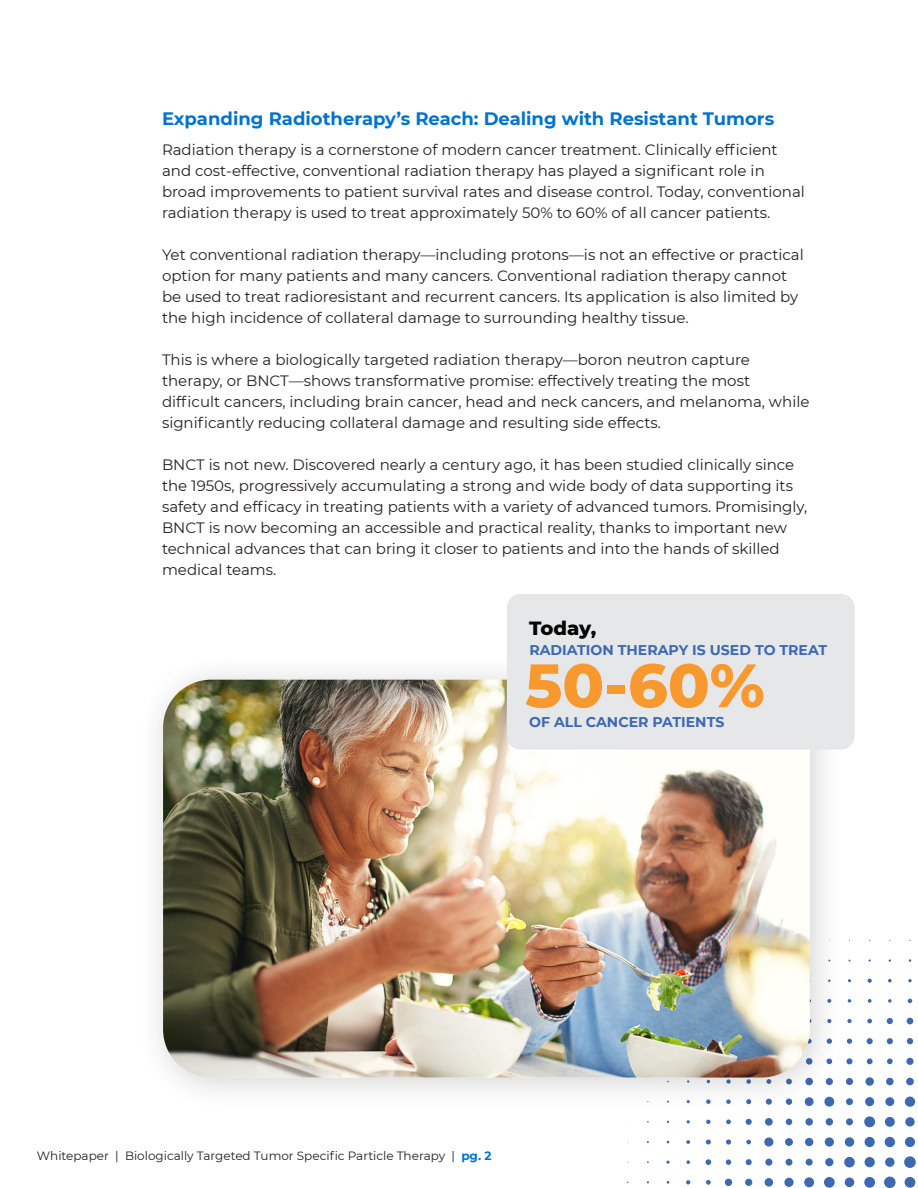
<style>
.page{position:relative;width:918px;height:1188px;background:#fff}
.page>*{position:absolute;margin:0;border:0;box-sizing:border-box;transform-origin:0 0}
.t1{font:800 61.2px "Montserrat";color:#f8992f}
.t2{font:800 19.5px "Montserrat";letter-spacing:-.005em;color:#050504}
.subhead{font:700 18px "Montserrat";color:#0073ce}
.t3{font:15px/21px "Montserrat";color:#231f20}
.t4{font:700 14.1px "Montserrat";color:#3d69b2}
.t5{font:12px "Montserrat";color:#231f20}
.s1{font-weight:700;color:#0073ce}
</style>
<div class="page">
<svg style="left:868px;top:979px;width:4px;height:4px"></svg>
<svg style="left:888px;top:979px;width:4px;height:3px"></svg>
<svg style="left:908px;top:979px;width:4px;height:3px"></svg>
<svg style="left:848px;top:999px;width:3px;height:4px"></svg>
<svg style="left:868px;top:999px;width:4px;height:4px"></svg>
<svg style="left:888px;top:999px;width:4px;height:4px"></svg>
<svg style="left:908px;top:999px;width:4px;height:4px"></svg>
<svg style="left:847px;top:1019px;width:5px;height:4px"></svg>
<svg style="left:867px;top:1019px;width:5px;height:4px"></svg>
<svg style="left:887px;top:1018px;width:6px;height:6px"></svg>
<svg style="left:907px;top:1018px;width:6px;height:6px"></svg>
<svg style="left:847px;top:1039px;width:5px;height:5px"></svg>
<svg style="left:867px;top:1038px;width:6px;height:6px"></svg>
<svg style="left:887px;top:1038px;width:6px;height:6px"></svg>
<svg style="left:907px;top:1038px;width:6px;height:6px"></svg>
<div style="left:846px;top:1058px;width:7px;height:6px;background:#3d69b2;border-radius:50%"></div>
<svg style="left:867px;top:1058px;width:6px;height:6px"></svg>
<svg style="left:887px;top:1059px;width:6px;height:5px"></svg>
<div style="left:906px;top:1058px;width:8px;height:7px;background:#3d69b2;border-radius:50%"></div>
<div style="left:846px;top:1078px;width:7px;height:7px;background:#3d69b2;border-radius:50%"></div>
<div style="left:865px;top:1077px;width:9px;height:9px;background:#3d69b2;border-radius:50%"></div>
<div style="left:886px;top:1078px;width:8px;height:7px;background:#3d69b2;border-radius:50%"></div>
<div style="left:906px;top:1078px;width:8px;height:7px;background:#3d69b2;border-radius:50%"></div>
<div style="left:846px;top:1098px;width:7px;height:7px;background:#3d69b2;border-radius:50%"></div>
<div style="left:865px;top:1097px;width:9px;height:9px;background:#3d69b2;border-radius:50%"></div>
<div style="left:885px;top:1097px;width:9px;height:9px;background:#3d69b2;border-radius:50%"></div>
<div style="left:905px;top:1097px;width:10px;height:10px;background:#3d69b2;border-radius:50%"></div>
<svg style="left:706px;top:1120px;width:5px;height:4px"></svg>
<svg style="left:726px;top:1119px;width:5px;height:5px"></svg>
<svg style="left:746px;top:1119px;width:6px;height:6px"></svg>
<div style="left:765px;top:1118px;width:8px;height:8px;background:#3d69b2;border-radius:50%"></div>
<svg style="left:786px;top:1119px;width:6px;height:6px"></svg>
<div style="left:805px;top:1118px;width:8px;height:8px;background:#3d69b2;border-radius:50%"></div>
<div style="left:826px;top:1118px;width:7px;height:8px;background:#3d69b2;border-radius:50%"></div>
<div style="left:846px;top:1118px;width:7px;height:7px;background:#3d69b2;border-radius:50%"></div>
<div style="left:864px;top:1116px;width:11px;height:11px;background:#3d69b2;border-radius:50%"></div>
<div style="left:885px;top:1117px;width:10px;height:10px;background:#3d69b2;border-radius:50%"></div>
<div style="left:905px;top:1117px;width:10px;height:10px;background:#3d69b2;border-radius:50%"></div>
<svg style="left:686px;top:1140px;width:4px;height:4px"></svg>
<svg style="left:706px;top:1140px;width:5px;height:5px"></svg>
<svg style="left:726px;top:1139px;width:5px;height:6px"></svg>
<svg style="left:746px;top:1140px;width:5px;height:4px"></svg>
<div style="left:764px;top:1137px;width:9px;height:10px;background:#3d69b2;border-radius:50%"></div>
<div style="left:785px;top:1138px;width:8px;height:8px;background:#3d69b2;border-radius:50%"></div>
<div style="left:805px;top:1138px;width:8px;height:8px;background:#3d69b2;border-radius:50%"></div>
<div style="left:825px;top:1137px;width:9px;height:10px;background:#3d69b2;border-radius:50%"></div>
<div style="left:845px;top:1137px;width:9px;height:10px;background:#3d69b2;border-radius:50%"></div>
<div style="left:865px;top:1137px;width:10px;height:10px;background:#3d69b2;border-radius:50%"></div>
<div style="left:885px;top:1137px;width:10px;height:10px;background:#3d69b2;border-radius:50%"></div>
<div style="left:905px;top:1137px;width:10px;height:10px;background:#3d69b2;border-radius:50%"></div>
<svg style="left:686px;top:1160px;width:4px;height:4px"></svg>
<svg style="left:706px;top:1159px;width:5px;height:6px"></svg>
<svg style="left:726px;top:1159px;width:5px;height:6px"></svg>
<svg style="left:746px;top:1159px;width:6px;height:6px"></svg>
<div style="left:765px;top:1159px;width:7px;height:7px;background:#3d69b2;border-radius:50%"></div>
<div style="left:786px;top:1159px;width:6px;height:7px;background:#3d69b2;border-radius:50%"></div>
<div style="left:806px;top:1159px;width:7px;height:7px;background:#3d69b2;border-radius:50%"></div>
<div style="left:825px;top:1158px;width:8px;height:8px;background:#3d69b2;border-radius:50%"></div>
<div style="left:844px;top:1157px;width:11px;height:10px;background:#3d69b2;border-radius:50%"></div>
<div style="left:865px;top:1157px;width:10px;height:10px;background:#3d69b2;border-radius:50%"></div>
<svg style="left:885px;top:1157px;width:10px;height:10px"></svg>
<div style="left:904px;top:1156px;width:12px;height:12px;background:#3d69b2;border-radius:50%"></div>
<svg style="left:686px;top:1180px;width:4px;height:4px"></svg>
<svg style="left:706px;top:1180px;width:5px;height:5px"></svg>
<div style="left:725px;top:1179px;width:7px;height:7px;background:#3d69b2;border-radius:50%"></div>
<div style="left:745px;top:1179px;width:7px;height:7px;background:#3d69b2;border-radius:50%"></div>
<div style="left:765px;top:1178px;width:8px;height:9px;background:#3d69b2;border-radius:50%"></div>
<div style="left:784px;top:1178px;width:10px;height:9px;background:#3d69b2;border-radius:50%"></div>
<div style="left:804px;top:1177px;width:10px;height:10px;background:#3d69b2;border-radius:50%"></div>
<div style="left:824px;top:1177px;width:11px;height:11px;background:#3d69b2;border-radius:50%"></div>
<div style="left:845px;top:1178px;width:9px;height:9px;background:#3d69b2;border-radius:50%"></div>
<div style="left:864px;top:1177px;width:11px;height:11px;background:#3d69b2;border-radius:50%"></div>
<div style="left:884px;top:1177px;width:12px;height:11px;background:#3d69b2;border-radius:50%"></div>
<div style="left:905px;top:1177px;width:10px;height:11px;background:#3d69b2;border-radius:50%"></div>
<div style="left:137px;top:653px;width:707px;height:459px;background:#231f20;opacity:.2"></div>
<img style="left:163px;top:680px;width:647px;height:398px">
<div style="left:507px;top:594px;width:348px;height:156px;background:#e6e7e9;border-radius:14px"></div>
<p class="subhead" style="left:162px;top:106px;width:614px">Expanding Radiotherapy’s Reach: Dealing with Resistant Tumors</p>
<p class="t3" style="left:162px;top:139px;width:645px">Radiation therapy is a cornerstone of modern cancer treatment. Clinically efficient and cost-effective, conventional radiation therapy has played a significant role in broad improvements to patient survival rates and disease control. Today, conventional radiation therapy is used to treat approximately 50% to 60% of all cancer patients.</p>
<p class="t3" style="left:162px;top:244px;width:643px">Yet conventional radiation therapy—including protons—is not an effective or practical option for many patients and many cancers. Conventional radiation therapy cannot be used to treat radioresistant and recurrent cancers. Its application is also limited by the high incidence of collateral damage to surrounding healthy tissue.</p>
<p class="t3" style="left:162px;top:349px;width:649px">This is where a biologically targeted radiation therapy—boron neutron capture therapy, or BNCT—shows transformative promise: effectively treating the most difficult cancers, including brain cancer, head and neck cancers, and melanoma, while significantly reducing collateral damage and resulting side effects.</p>
<p class="t3" style="left:162px;top:454px;width:647px">BNCT is not new. Discovered nearly a century ago, it has been studied clinically since the 1950s, progressively accumulating a strong and wide body of data supporting its safety and efficacy in treating patients with a variety of advanced tumors. Promisingly, BNCT is now becoming an accessible and practical reality, thanks to important new technical advances that can bring it closer to patients and into the hands of skilled medical teams.</p>
<p class="t2" style="left:529px;top:613px;width:69px">Today,</p>
<p class="t4" style="left:529px;top:640px;width:299px">RADIATION THERAPY IS USED TO TREAT</p>
<p class="t1" style="left:525px;top:641px;width:241px">50-60%</p>
<p class="t4" style="left:529px;top:712px;width:197px">OF ALL CANCER PATIENTS</p>
<p class="t5" style="left:37px;top:1148px;width:456px">Whitepaper | Biologically Targeted Tumor Specific Particle Therapy | <span class="s1">pg. 2</span></p>
</div>
